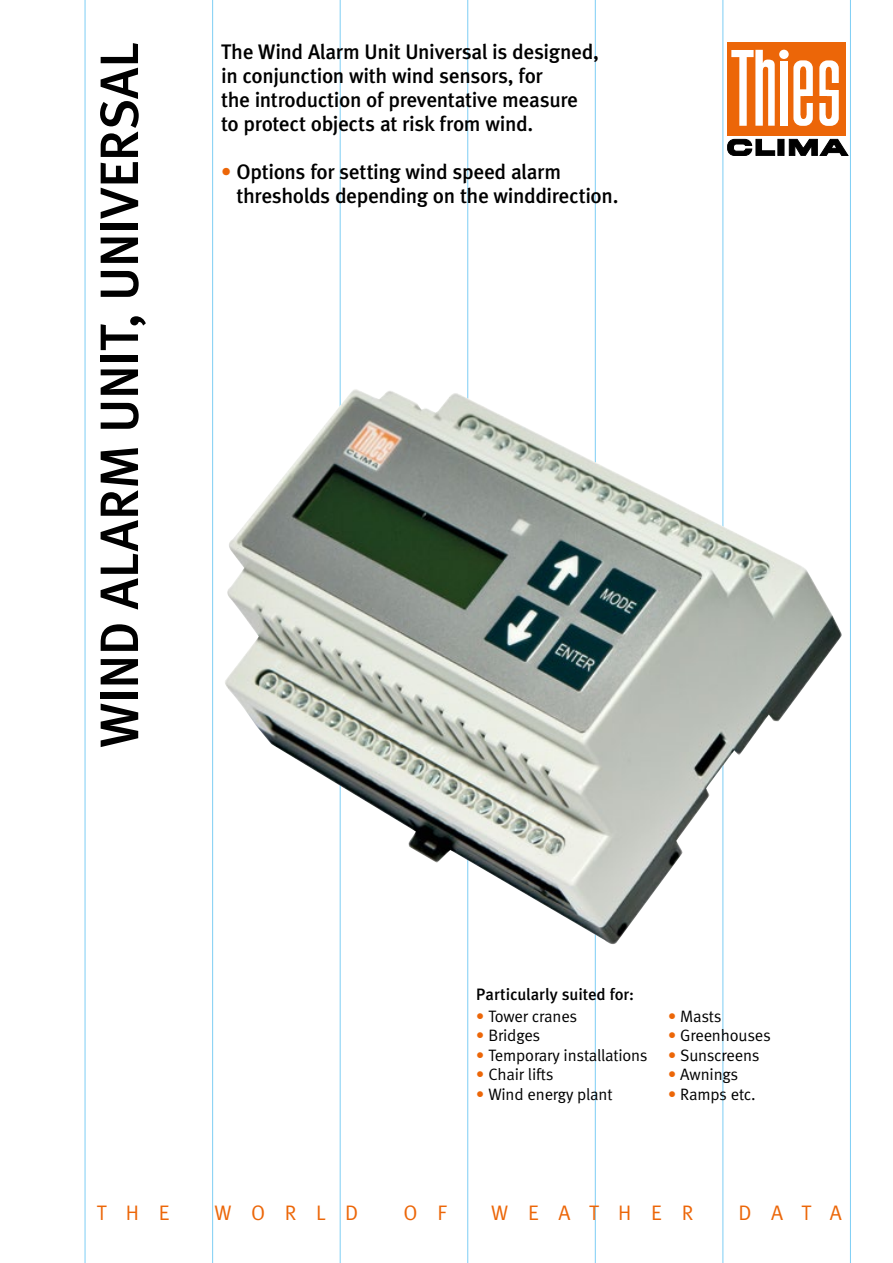
<style>
.page{position:relative;width:893px;height:1263px;background:#fff}
.page>*{position:absolute;margin:0;border:0;box-sizing:border-box;transform-origin:0 0}
.t1{font:54px "Meta Medium LF";letter-spacing:-.005em;color:#000}
.t2{font:21px/24px "Meta Medium LF";letter-spacing:-.02em;color:#000}
.Head{font:21px "Meta Normal LF";letter-spacing:.94em;color:#ec6608}
.t3{font:16.5px "Meta Normal LF";letter-spacing:-.01em;color:#000}
.t4{font:16.5px "Meta Medium LF";letter-spacing:-.005em;color:#000}
.s1{color:#ec6608}
.s2{font-family:"Meta Medium LF";color:#ec6608}
</style>
<div class="page">
<hr style="left:467px;top:0;width:1px;height:1263px;background:#83d0f5">
<svg style="left:727px;top:42px;width:122px;height:114px"></svg>
<svg style="left:727px;top:139px;width:48px;height:17px"></svg>
<div style="left:778px;top:139px;width:6px;height:16px;background:#000"></div>
<div style="left:728px;top:43px;width:118px;height:93px;background:#ec6608"></div>
<div style="left:780px;top:61px;width:8px;height:65px;background:#fff"></div>
<div style="left:779px;top:50px;width:10px;height:9px;background:#fff;border-radius:50%"></div>
<div style="left:793px;top:60px;width:20px;height:66px;background:#fff;border-radius:8px"></div>
<div style="left:819px;top:60px;width:20px;height:66px;background:#fff;border-radius:8px"></div>
<svg style="left:825px;top:67px;width:7px;height:23px"></svg>
<svg style="left:825px;top:96px;width:7px;height:23px"></svg>
<div style="left:829px;top:84px;width:11px;height:6px;background:#ec6608"></div>
<div style="left:816px;top:96px;width:11px;height:6px;background:#ec6608"></div>
<svg style="left:800px;top:66px;width:6px;height:23px"></svg>
<svg style="left:800px;top:96px;width:7px;height:23px"></svg>
<div style="left:804px;top:96px;width:11px;height:6px;background:#ec6608"></div>
<svg style="left:789px;top:139px;width:59px;height:17px"></svg>
<svg style="left:731px;top:50px;width:44px;height:76px"></svg>
<hr style="left:85px;top:0;width:1px;height:1263px;background:#83d0f5">
<hr style="left:212px;top:0;width:1px;height:1263px;background:#83d0f5">
<hr style="left:340px;top:0;width:1px;height:1263px;background:#83d0f5">
<hr style="left:595px;top:0;width:1px;height:1263px;background:#83d0f5">
<hr style="left:722px;top:0;width:1px;height:1263px;background:#83d0f5">
<hr style="left:850px;top:0;width:1px;height:1263px;background:#83d0f5">
<img style="left:225px;top:388px;width:617px;height:559px">
<p class="t1" style="left:88px;top:747px;width:706px;rotate:-90deg">WIND ALARM UNIT, UNIVERSAL</p>
<p class="t2" style="left:221px;top:40px;width:379px">The Wind Alarm Unit Universal is designed, in conjunction with wind sensors, for<br>the introduction of preventative measure to protect objects at risk from wind.</p>
<p class="t2" style="left:237px;top:160px;width:383px;text-indent:-15px"><span class="s1">•</span> Options for setting wind speed alarm thresholds depending on the winddirection.</p>
<p class="t4" style="left:476px;top:985px;width:159px">Particularly suited for:</p>
<p class="t3" style="left:476px;top:1006px;width:103px"><span class="s2">•</span> Tower cranes</p>
<p class="t3" style="left:476px;top:1026px;width:66px"><span class="s2">•</span> Bridges</p>
<p class="t3" style="left:476px;top:1045px;width:173px"><span class="s2">•</span> Temporary installations</p>
<p class="t3" style="left:476px;top:1065px;width:79px"><span class="s2">•</span> Chair lifts</p>
<p class="t3" style="left:476px;top:1084px;width:138px"><span class="s2">•</span> Wind energy plant</p>
<p class="t3" style="left:668px;top:1006px;width:55px"><span class="s2">•</span> Masts</p>
<p class="t3" style="left:668px;top:1026px;width:104px"><span class="s2">•</span> Greenhouses</p>
<p class="t3" style="left:668px;top:1045px;width:93px"><span class="s2">•</span> Sunscreens</p>
<p class="t3" style="left:668px;top:1065px;width:72px"><span class="s2">•</span> Awnings</p>
<p class="t3" style="left:668px;top:1084px;width:89px"><span class="s2">•</span> Ramps etc.</p>
<p class="Head" style="left:97px;top:1200px;width:74px">THE</p>
<p class="Head" style="left:214px;top:1200px;width:145px">WORLD</p>
<p class="Head" style="left:404px;top:1200px;width:44px">O F</p>
<p class="Head" style="left:491px;top:1200px;width:203px">WEATHER</p>
<p class="Head" style="left:738px;top:1200px;width:105px">DATA</p>
</div>
